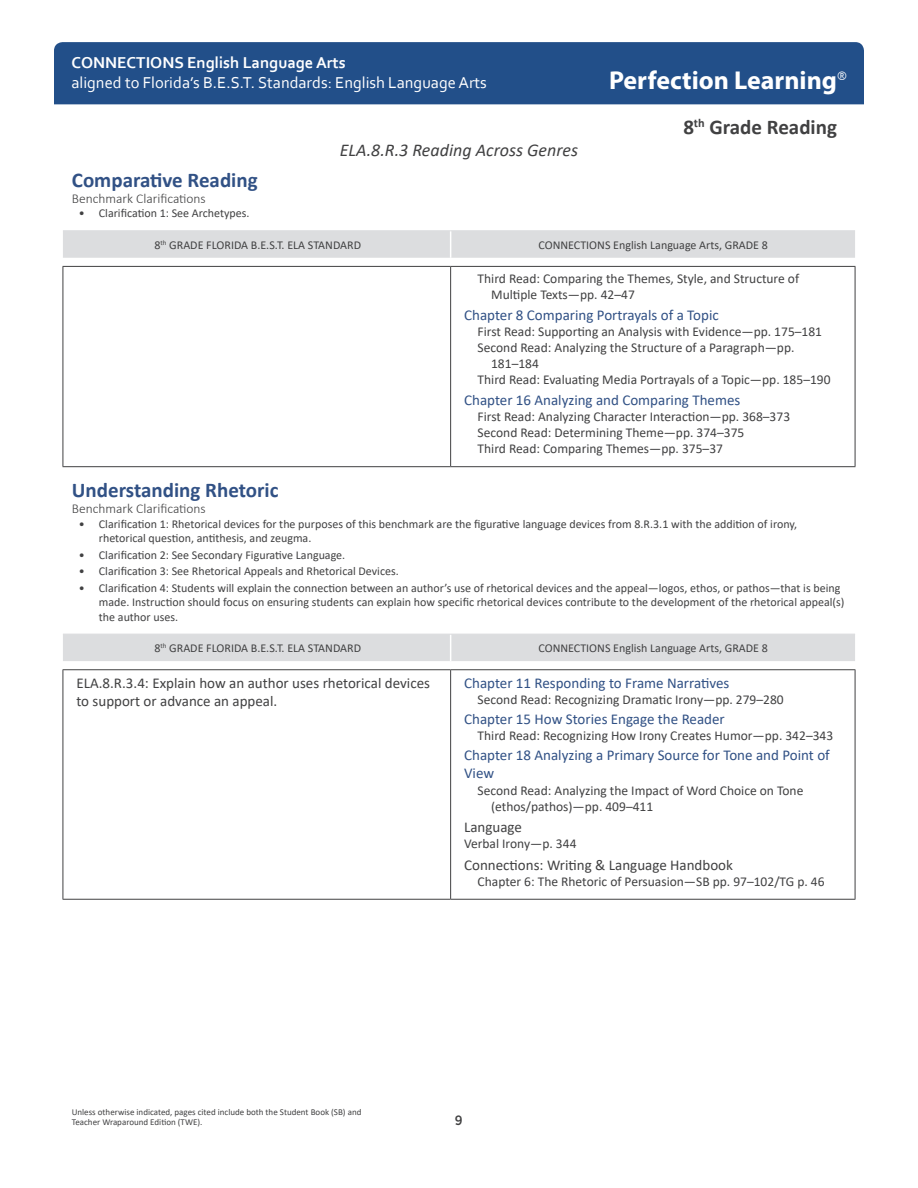
<style>
.page{position:relative;width:918px;height:1188px;background:#fff}
.page>*{position:absolute;margin:0;border:0;box-sizing:border-box;transform-origin:0 0}
.t1{font:700 25.95px "Myriad Pro";color:#fff}
.Perfection_Subsectio{font:700 21px "Calibri";color:#315185}
.t2{font:700 21px "Calibri";color:#414142}
.t3{font:italic 18px "Calibri";color:#414142}
.t4{font:16.5px "Corbel";color:#fff}
.t5{font:700 16.5px "Corbel";color:#fff}
.FL_BEST_Citations_Ch{font:15px/18px "Calibri";color:#315185}
.FL_BEST_Standard{font:15px/18px "Calibri";color:#414142}
.L_BEST_Citations_Hea{font:15px "Calibri";color:#414142}
.FL_BEST_Citations_1s{font:13.5px/16.2px "Calibri";color:#414142}
.BenchClar_head{font:300 13.5px "Calibri";color:#414142}
.t6{font:500 13.5px "Gotham Narrow";color:#414142}
.Calibri_Table_header{font:12px/14.4px "Calibri";color:#414142}
.t7{font:9px/10.8px "Calibri";color:#414142}
</style>
<div class="page">
<div style="left:54px;top:42px;width:810px;height:62px;background:#224f89"></div>
<div style="left:63px;top:231px;width:792px;height:27px;background:#dcdddf"></div>
<hr style="left:63px;top:267px;width:1px;height:199px;background:#414142">
<hr style="left:63px;top:266px;width:388px;height:1px;background:#414142">
<hr style="left:451px;top:266px;width:404px;height:1px;background:#414142">
<hr style="left:450px;top:267px;width:1px;height:199px;background:#414142">
<hr style="left:855px;top:267px;width:1px;height:199px;background:#414142">
<hr style="left:63px;top:466px;width:388px;height:1px;background:#414142">
<hr style="left:451px;top:466px;width:404px;height:1px;background:#414142">
<hr style="left:63px;top:230px;width:388px;height:1px;background:#dcdddf">
<hr style="left:451px;top:230px;width:404px;height:1px;background:#dcdddf">
<div style="left:63px;top:635px;width:792px;height:26px;background:#dcdddf"></div>
<hr style="left:63px;top:669px;width:388px;height:1px;background:#414142">
<hr style="left:451px;top:669px;width:404px;height:1px;background:#414142">
<hr style="left:63px;top:634px;width:388px;height:1px;background:#dcdddf">
<hr style="left:451px;top:634px;width:404px;height:1px;background:#dcdddf">
<hr style="left:63px;top:670px;width:1px;height:229px;background:#414142">
<hr style="left:450px;top:670px;width:1px;height:229px;background:#414142">
<hr style="left:855px;top:670px;width:1px;height:229px;background:#414142">
<hr style="left:63px;top:899px;width:388px;height:1px;background:#414142">
<hr style="left:451px;top:899px;width:404px;height:1px;background:#414142">
<h3 class="t5" style="left:71px;top:52px;width:276px">CONNECTIONS English Language Arts</h3>
<h3 class="t4" style="left:71px;top:72px;width:417px">aligned to Florida’s B.E.S.T. Standards: English Language Arts</h3>
<h3 class="t3" style="left:340px;top:138px;width:240px">ELA.8.R.3 Reading Across Genres</h3>
<h1 class="t1" style="left:609px;top:63px;width:239px">Perfection Learning<sup>®</sup></h1>
<h2 class="t2" style="left:683px;top:113px;width:155px">8<sup>th</sup> Grade Reading</h2>
<p class="Perfection_Subsectio" style="left:72px;top:165px;width:187px">Comparative Reading</p>
<p class="BenchClar_head" style="left:72px;top:190px;width:135px">Benchmark Clarifications</p>
<p class="Calibri_Table_header" style="left:79px;top:206px;width:172px">• Clarification 1: See Archetypes.</p>
<p class="Calibri_Table_header" style="left:154px;top:237px;width:208px">8<sup>th</sup> GRADE FLORIDA B.E.S.T. ELA STANDARD</p>
<p class="Calibri_Table_header" style="left:539px;top:237px;width:231px">CONNECTIONS English Language Arts, GRADE 8</p>
<p class="FL_BEST_Citations_1s" style="left:491px;top:270px;width:310px;text-indent:-14px">Third Read: Comparing the Themes, Style, and Structure of<br>Multiple Texts—pp. 42–47</p>
<p class="FL_BEST_Citations_Ch" style="left:464px;top:305px;width:256px">Chapter 8 Comparing Portrayals of a Topic</p>
<p class="FL_BEST_Citations_1s" style="left:478px;top:323px;width:346px">First Read: Supporting an Analysis with Evidence—pp. 175–181</p>
<p class="FL_BEST_Citations_1s" style="left:491px;top:339px;width:305px;text-indent:-14px">Second Read: Analyzing the Structure of a Paragraph—pp.<br>181–184</p>
<p class="FL_BEST_Citations_1s" style="left:478px;top:372px;width:354px">Third Read: Evaluating Media Portrayals of a Topic—pp. 185–190</p>
<p class="FL_BEST_Citations_Ch" style="left:464px;top:390px;width:278px">Chapter 16 Analyzing and Comparing Themes</p>
<p class="FL_BEST_Citations_1s" style="left:478px;top:408px;width:314px">First Read: Analyzing Character Interaction—pp. 368–373</p>
<p class="FL_BEST_Citations_1s" style="left:478px;top:424px;width:268px">Second Read: Determining Theme—pp. 374–375</p>
<p class="FL_BEST_Citations_1s" style="left:478px;top:440px;width:247px">Third Read: Comparing Themes—pp. 375–37</p>
<p class="Perfection_Subsectio" style="left:72px;top:475px;width:208px">Understanding Rhetoric</p>
<p class="BenchClar_head" style="left:72px;top:500px;width:135px">Benchmark Clarifications</p>
<p class="Calibri_Table_header" style="left:99px;top:516px;width:700px;text-indent:-20px">• Clarification 1: Rhetorical devices for the purposes of this benchmark are the figurative language devices from 8.R.3.1 with the addition of irony, rhetorical question, antithesis, and zeugma.</p>
<p class="Calibri_Table_header" style="left:79px;top:547px;width:268px">• Clarification 2: See Secondary Figurative Language.</p>
<p class="Calibri_Table_header" style="left:79px;top:564px;width:322px">• Clarification 3: See Rhetorical Appeals and Rhetorical Devices.</p>
<p class="Calibri_Table_header" style="left:99px;top:580px;width:747px;text-indent:-20px">• Clarification 4: Students will explain the connection between an author’s use of rhetorical devices and the appeal—logos, ethos, or pathos—that is being made. Instruction should focus on ensuring students can explain how specific rhetorical devices contribute to the development of the rhetorical appeal(s) the author uses.</p>
<p class="Calibri_Table_header" style="left:154px;top:641px;width:208px">8<sup>th</sup> GRADE FLORIDA B.E.S.T. ELA STANDARD</p>
<p class="Calibri_Table_header" style="left:539px;top:641px;width:231px">CONNECTIONS English Language Arts, GRADE 8</p>
<p class="FL_BEST_Standard" style="left:76px;top:673px;width:355px">ELA.8.R.3.4: Explain how an author uses rhetorical devices to support or advance an appeal.</p>
<p class="FL_BEST_Citations_Ch" style="left:464px;top:673px;width:267px">Chapter 11 Responding to Frame Narratives</p>
<p class="FL_BEST_Citations_1s" style="left:478px;top:691px;width:308px">Second Read: Recognizing Dramatic Irony—pp. 279–280</p>
<p class="FL_BEST_Citations_Ch" style="left:464px;top:710px;width:262px">Chapter 15 How Stories Engage the Reader</p>
<p class="FL_BEST_Citations_1s" style="left:478px;top:727px;width:357px">Third Read: Recognizing How Irony Creates Humor—pp. 342–343</p>
<p class="FL_BEST_Citations_Ch" style="left:464px;top:746px;width:367px">Chapter 18 Analyzing a Primary Source for Tone and Point of<br>View</p>
<p class="FL_BEST_Citations_1s" style="left:491px;top:782px;width:314px;text-indent:-14px">Second Read: Analyzing the Impact of Word Choice on Tone (ethos/pathos)—pp. 409–411</p>
<p class="L_BEST_Citations_Hea" style="left:464px;top:817px;width:59px">Language</p>
<p class="FL_BEST_Citations_1s" style="left:464px;top:835px;width:114px">Verbal Irony—p. 344</p>
<p class="L_BEST_Citations_Hea" style="left:464px;top:854px;width:270px">Connections: Writing &amp; Language Handbook</p>
<p class="FL_BEST_Citations_1s" style="left:478px;top:873px;width:348px">Chapter 6: The Rhetoric of Persuasion—SB pp. 97–102/TG p. 46</p>
<p class="t7" style="left:72px;top:1106px;width:291px">Unless otherwise indicated, pages cited include both the Student Book (SB) and<br>Teacher Wraparound Edition (TWE).</p>
<p class="t6" style="left:455px;top:1112px;width:9px">9</p>
</div>
